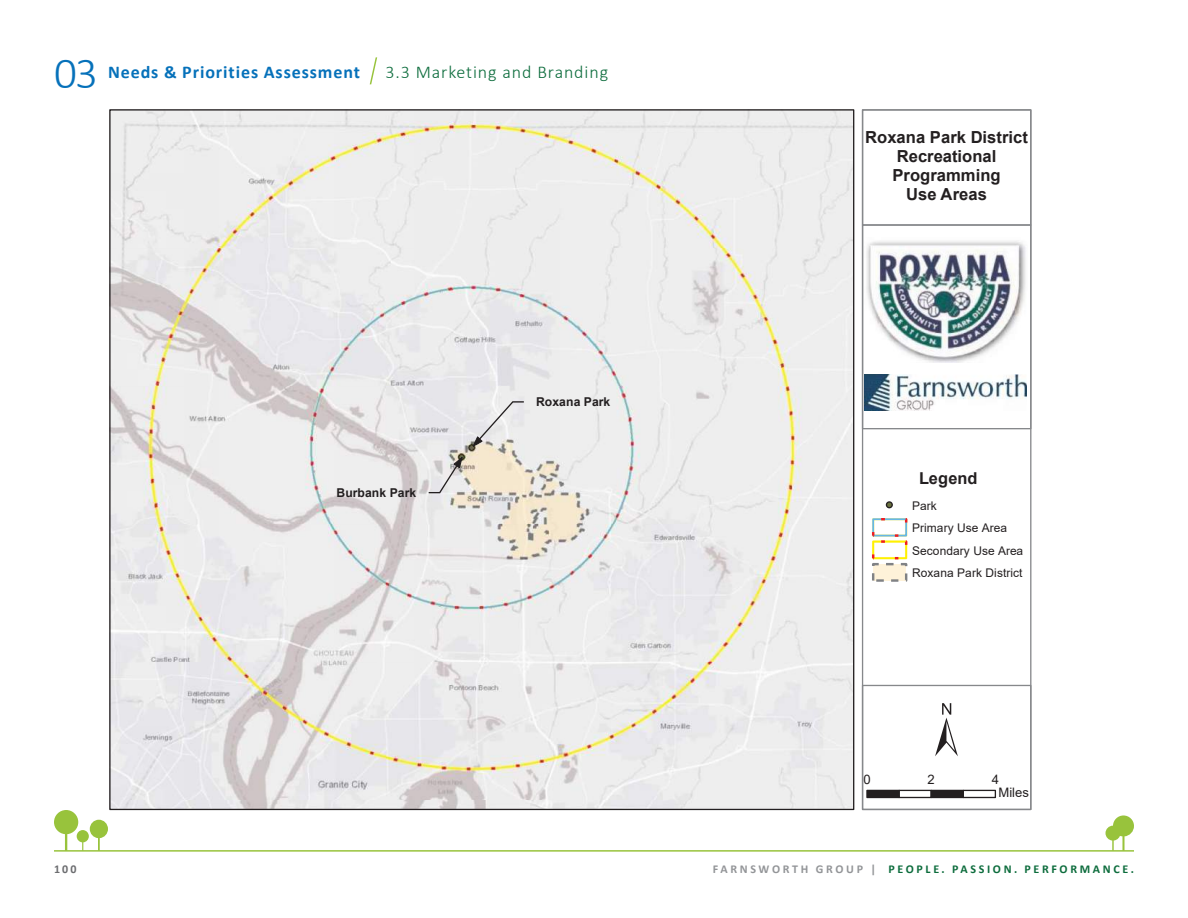
<style>
.page{position:relative;width:1188px;height:918px;background:#fff}
.page>*{position:absolute;margin:0;border:0;box-sizing:border-box;transform-origin:0 0}
.t1{font:75.45px "ESRI North";color:#231f20}
.t2{font:300 45px "Calibri";color:#0671ba}
.t3{font:700 18px "Calibri";letter-spacing:.05em;color:#0671ba}
.t4{font:300 18px "Calibri";letter-spacing:.05em;color:#0c6c3c}
.t5{font:700 16.65px/19px "Arial";color:#231f20;text-align:center}
.t6{font:700 16.35px "Arial";color:#231f20}
.t7{font:13.05px/13.4px "Arial";color:#231f20}
.t8{font:700 12.15px "Arial";letter-spacing:.005em;color:#231f20}
.t9{font:12px/22.5px "Arial";color:#231f20}
.t10{font:700 12px "Calibri";letter-spacing:.22em;color:#0c6c3c}
.t11{font:700 12px "Calibri";color:#6c6d70}
.s1{color:#939598}
</style>
<div class="page">
<hr style="left:54px;top:850px;width:1080px;height:2px;background:#98c33c">
<div style="left:1113px;top:815px;width:21px;height:21px;background:#98c33c;border-radius:10px"></div>
<div style="left:54px;top:810px;width:24px;height:24px;background:#98c33c;border-radius:12px"></div>
<div style="left:1106px;top:826px;width:14px;height:15px;background:#98c33c;border-radius:7px"></div>
<div style="left:90px;top:820px;width:18px;height:18px;background:#98c33c;border-radius:9px"></div>
<div style="left:77px;top:830px;width:12px;height:12px;background:#98c33c;border-radius:6px"></div>
<svg style="left:369px;top:57px;width:9px;height:28px"></svg>
<img style="left:111px;top:111px;width:741px;height:697px">
<svg style="left:471px;top:401px;width:54px;height:47px;background:#dedddc"></svg>
<svg style="left:427px;top:456px;width:37px;height:38px"></svg>
<div style="left:862px;top:109px;width:169px;height:701px;border:1px solid #86888b"></div>
<img style="left:865px;top:375px;width:162px;height:36px">
<div style="left:862px;top:109px;width:169px;height:117px;border:1px solid #86888b"></div>
<div style="left:866px;top:790px;width:34px;height:8px;background:#231f20"></div>
<div style="left:898px;top:790px;width:34px;height:8px;border:1px solid #231f20"></div>
<div style="left:931px;top:790px;width:33px;height:8px;background:#231f20"></div>
<div style="left:963px;top:790px;width:33px;height:8px;border:1px solid #231f20"></div>
<svg style="left:886px;top:502px;width:6px;height:6px"></svg>
<div style="left:886px;top:501px;width:7px;height:7px;border:1px solid #231f20;border-radius:50%"></div>
<svg style="left:871px;top:518px;width:37px;height:64px"></svg>
<img style="left:866px;top:241px;width:160px;height:121px">
<h2 class="t2" style="left:54px;top:45px;width:45px">03</h2>
<h3 class="t3" style="left:108px;top:59px;width:254px">Needs &amp; Priorities Assessment</h3>
<p class="t4" style="left:385px;top:60px;width:224px">3.3 Marketing and Branding</p>
<p class="t8" style="left:536px;top:393px;width:76px">Roxana Park</p>
<p class="t8" style="left:337px;top:484px;width:81px">Burbank Park</p>
<p class="t5" style="left:865px;top:127px;width:164px">Roxana Park District<br>Recreational<br>Programming<br>Use Areas</p>
<p class="t6" style="left:919px;top:467px;width:60px">Legend</p>
<p class="t9" style="left:912px;top:494px;width:113px">Park<br>Primary Use Area<br>Secondary Use Area<br>Roxana Park District</p>
<p class="t1" style="left:935px;top:686px;width:24px">±</p>
<p class="t7" style="left:863px;top:773px;width:9px">0</p>
<p class="t7" style="left:928px;top:773px;width:9px">2</p>
<p class="t7" style="left:998px;top:773px;width:32px;text-indent:-7px">4<br>Miles</p>
<p class="t11" style="left:54px;top:861px;width:24px">100</p>
<p class="t10" style="left:713px;top:861px;width:423px"><span class="s1">FARNSWORTH GROUP |</span> PEOPLE. PASSION. PERFORMANCE.</p>
</div>
